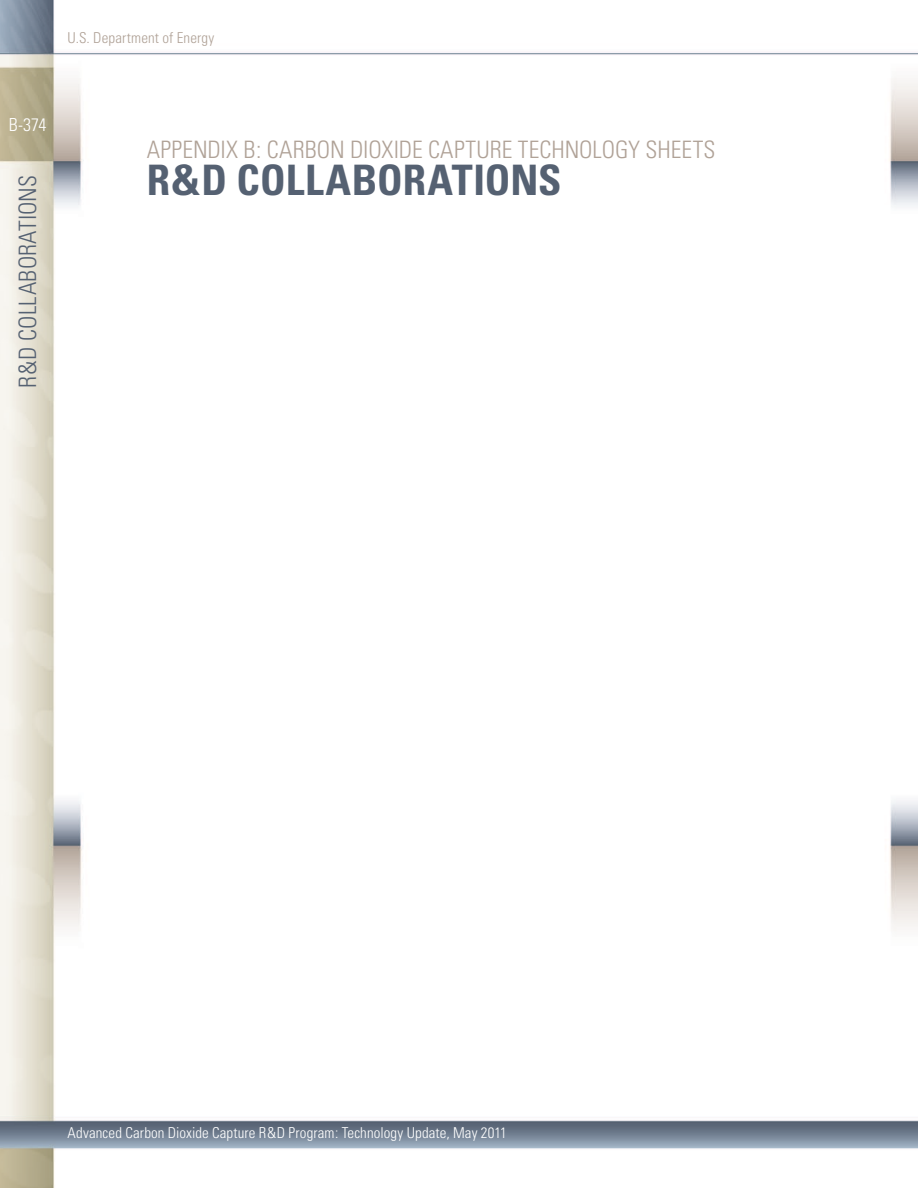
<style>
.page{position:relative;width:918px;height:1188px;background:#fff}
.page>*{position:absolute;margin:0;border:0;box-sizing:border-box;transform-origin:0 0}
.t1{font:700 condensed 42px "Univers";letter-spacing:.015em;color:#556172}
.t2{font:300 condensed 24px "Univers";color:#b0a297}
.t3{font:300 condensed 24px "Univers";letter-spacing:.015em;color:#556172}
.t4{font:300 condensed 18px "Univers";color:#fff}
.t5{font:300 condensed 15px "Univers";letter-spacing:.005em;color:#fff}
.t6{font:300 condensed 15px "Univers";letter-spacing:.005em;color:#b0a297}
</style>
<div class="page">
<img style="left:0;top:0;width:918px;height:1188px">
<p class="t6" style="left:68px;top:29px;width:148px">U.S. Department of Energy</p>
<p class="t4" style="left:9px;top:114px;width:39px">B-374</p>
<h2 class="t3" style="left:13px;top:388px;width:211px;rotate:-90deg">R&amp;D Collaborations</h2>
<h2 class="t2" style="left:147px;top:135px;width:27px">Append</h2>
<h2 class="t2" style="left:221px;top:135px;width:220px">ix B: Carbon Dioxide Capt</h2>
<h2 class="t2" style="left:477px;top:135px;width:101px">ure Technolo</h2>
<h2 class="t2" style="left:615px;top:135px;width:68px">gy Sheets</h2>
<h1 class="t1" style="left:147px;top:155px;width:416px">R&amp;D COLLABORATIONS</h1>
<p class="t5" style="left:68px;top:1124px;width:441px">Advanced Carbon Dioxide Capture R &amp;D Program: Technology Update, May 2011</p>
</div>
